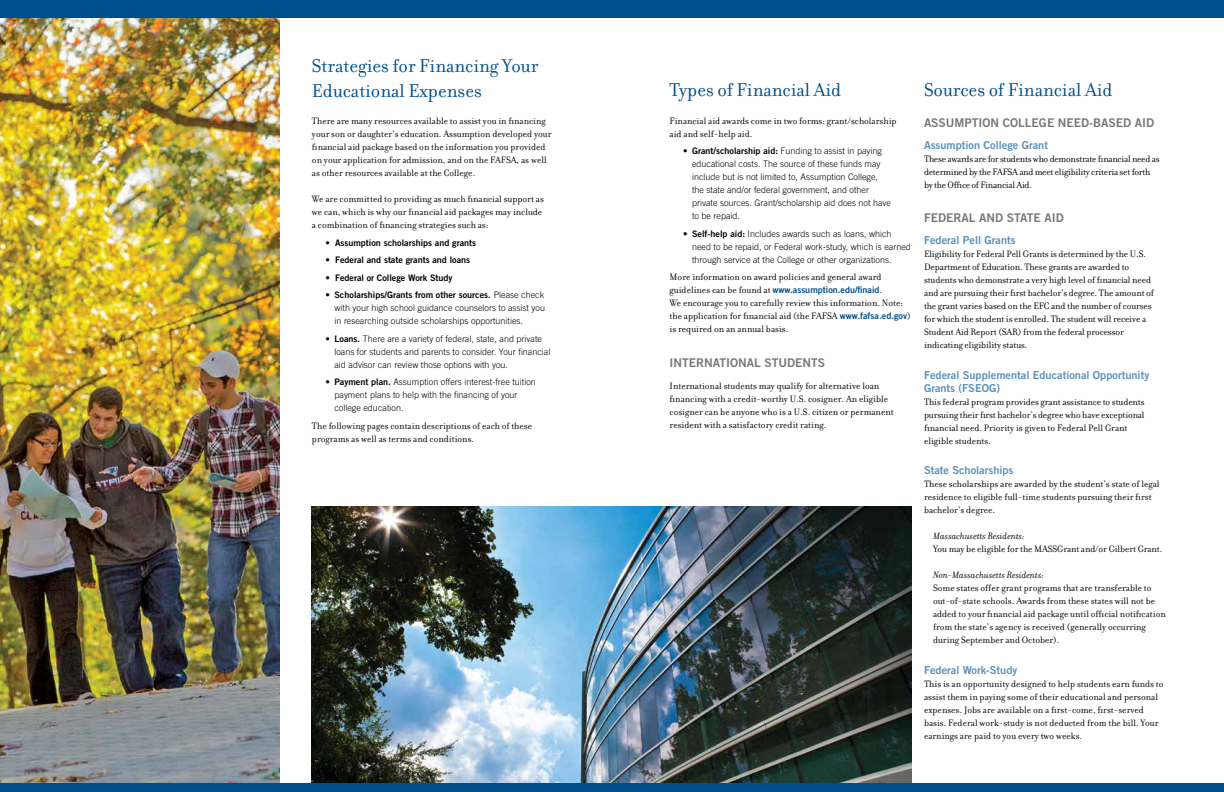
<style>
.page{position:relative;width:1224px;height:792px;background:#fff}
.page>*{position:absolute;margin:0;border:0;box-sizing:border-box;transform-origin:0 0}
.t1{font:20px/25px "Filosofia";color:#004e8b}
.t2{font:12px "Trade Gothic Bold Two";color:#777976}
.t3{font:11px/13px "Trade Gothic Bold Two";color:#5c90ba}
.t4{font:10px/13px "Filosofia";color:#000}
.t5{font:10px/13px "Filosofia";letter-spacing:-.025em;color:#000}
.t6{font:italic 10px "Filosofia";color:#000}
.t7{font:300 9px/13px "Trade Gothic";color:#000}
.t8{font:9px "Trade Gothic Bold Two";color:#000}
.t9{font:9px "Trade Gothic Bold Two";color:#004e8b}
.s1{font-family:"Trade Gothic";font-weight:300}
.s2{font-family:"Trade Gothic Bold Two";font-weight:400}
.s3{font-family:"Filosofia";font-size:10px;color:#000}
.s4{font-family:"Trade Gothic Bold Two";font-size:9px;color:#004e8b}
</style>
<div class="page">
<img style="left:0;top:18px;width:279px;height:765px">
<img style="left:312px;top:507px;width:600px;height:276px">
<div style="left:0;top:0;width:1224px;height:18px;background:#004e8b"></div>
<div style="left:0;top:783px;width:1224px;height:9px;background:#004e8b"></div>
<h1 class="t1" style="left:312px;top:53px;width:228px">Strategies for Financing Your<br>Educational Expenses</h1>
<p class="t4" style="left:312px;top:115px;width:241px">There are many resources available to assist you in financing your son or daughter’s education. Assumption developed your financial aid package based on the information you provided on your application for admission, and on the FAFSA, as well as other resources available at the College.</p>
<p class="t4" style="left:312px;top:193px;width:233px">We are committed to providing as much financial support as we can, which is why our financial aid packages may include a combination of financing strategies such as:</p>
<p class="t8" style="left:325px;top:237px;width:152px"><span class="s1">•</span> Assumption scholarships and grants</p>
<p class="t8" style="left:325px;top:254px;width:146px"><span class="s1">•</span> Federal and state grants and loans</p>
<p class="t8" style="left:325px;top:272px;width:129px"><span class="s1">•</span> Federal or College Work Study</p>
<p class="t8" style="left:325px;top:289px;width:220px"><span class="s1">•</span> Scholarships/Grants from other sources. <span class="s1">Please check</span></p>
<p class="t7" style="left:334px;top:301px;width:212px">with your high school guidance counselors to assist you in researching outside scholarships opportunities.</p>
<p class="t7" style="left:334px;top:332px;width:217px;text-indent:-9px">• <span class="s2">Loans.</span> There are a variety of federal, state, and private loans for students and parents to consider. Your financial aid advisor can review those options with you.</p>
<p class="t7" style="left:334px;top:375px;width:203px;text-indent:-9px">• <span class="s2">Payment plan.</span> Assumption offers interest-free tuition payment plans to help with the financing of your college education.</p>
<p class="t4" style="left:312px;top:419px;width:222px">The following pages contain descriptions of each of these programs as well as terms and conditions.</p>
<h1 class="t1" style="left:670px;top:78px;width:173px">Types of Financial Aid</h1>
<p class="t4" style="left:670px;top:114px;width:228px">Financial aid awards come in two forms: grant/scholarship aid and self-help aid.</p>
<p class="t7" style="left:692px;top:144px;width:201px;text-indent:-9px">• <span class="s2">Grant/scholarship aid:</span> Funding to assist in paying educational costs. The source of these funds may include but is not limited to, Assumption College, the state and/or federal government, and other private sources. Grant/scholarship aid does not have to be repaid.</p>
<p class="t7" style="left:692px;top:227px;width:220px;text-indent:-9px">• <span class="s2">Self-help aid:</span> Includes awards such as loans, which need to be repaid, or Federal work-study, which is earned through service at the College or other organizations.</p>
<p class="t4" style="left:670px;top:271px;width:213px">More information on award policies and general award</p>
<p class="t9" style="left:670px;top:284px;width:214px"><span class="s3">guidelines can be found at</span> www.assumption.edu/finaid<span class="s3">.</span></p>
<p class="t4" style="left:670px;top:297px;width:243px">We encourage you to carefully review this information. Note: the application for financial aid (the FAFSA <span class="s4">www.fafsa.ed.gov</span>) is required on an annual basis.</p>
<p class="t2" style="left:670px;top:355px;width:157px">INTERNATIONAL STUDENTS</p>
<p class="t4" style="left:670px;top:379px;width:226px">International students may qualify for alternative loan financing with a credit-worthy U.S. cosigner. An eligible cosigner can be anyone who is a U.S. citizen or permanent resident with a satisfactory credit rating.</p>
<h1 class="t1" style="left:924px;top:78px;width:190px">Sources of Financial Aid</h1>
<p class="t2" style="left:924px;top:115px;width:232px">ASSUMPTION COLLEGE NEED-BASED AID</p>
<p class="t3" style="left:924px;top:138px;width:126px">Assumption College Grant</p>
<p class="t5" style="left:924px;top:152px;width:237px">These awards are for students who demonstrate financial need as determined by the FAFSA and meet eligibility criteria set forth by the Office of Financial Aid.</p>
<p class="t2" style="left:924px;top:210px;width:141px">FEDERAL AND STATE AID</p>
<p class="t3" style="left:924px;top:234px;width:93px">Federal Pell Grants</p>
<p class="t4" style="left:924px;top:248px;width:231px">Eligibility for Federal Pell Grants is determined by the U.S.<br>Department of Education. These grants are awarded to students who demonstrate a very high level of financial need and are pursuing their first bachelor’s degree. The amount of the grant varies based on the EFC and the number of courses for which the student is enrolled. The student will receive a Student Aid Report (SAR) from the federal processor indicating eligibility status.</p>
<p class="t3" style="left:924px;top:368px;width:227px">Federal Supplemental Educational Opportunity<br>Grants (FSEOG)</p>
<p class="t4" style="left:924px;top:395px;width:222px">This federal program provides grant assistance to students pursuing their first bachelor’s degree who have exceptional financial need. Priority is given to Federal Pell Grant eligible students.</p>
<p class="t3" style="left:924px;top:464px;width:91px">State Scholarships</p>
<p class="t4" style="left:924px;top:478px;width:237px">These scholarships are awarded by the student’s state of legal residence to eligible full-time students pursuing their first bachelor’s degree.</p>
<p class="t6" style="left:933px;top:531px;width:93px">Massachusetts Residents:</p>
<p class="t4" style="left:933px;top:543px;width:231px">You may be eligible for the MASSGrant and/or Gilbert Grant.</p>
<p class="t6" style="left:933px;top:570px;width:113px">Non-Massachusetts Residents:</p>
<p class="t4" style="left:933px;top:582px;width:234px">Some states offer grant programs that are transferable to out-of-state schools. Awards from these states will not be added to your financial aid package until official notification from the state’s agency is received (generally occurring during September and October).</p>
<p class="t3" style="left:924px;top:663px;width:95px">Federal Work-Study</p>
<p class="t4" style="left:924px;top:677px;width:241px">This is an opportunity designed to help students earn funds to assist them in paying some of their educational and personal expenses. Jobs are available on a first-come, first-served basis. Federal work-study is not deducted from the bill. Your earnings are paid to you every two weeks.</p>
</div>
